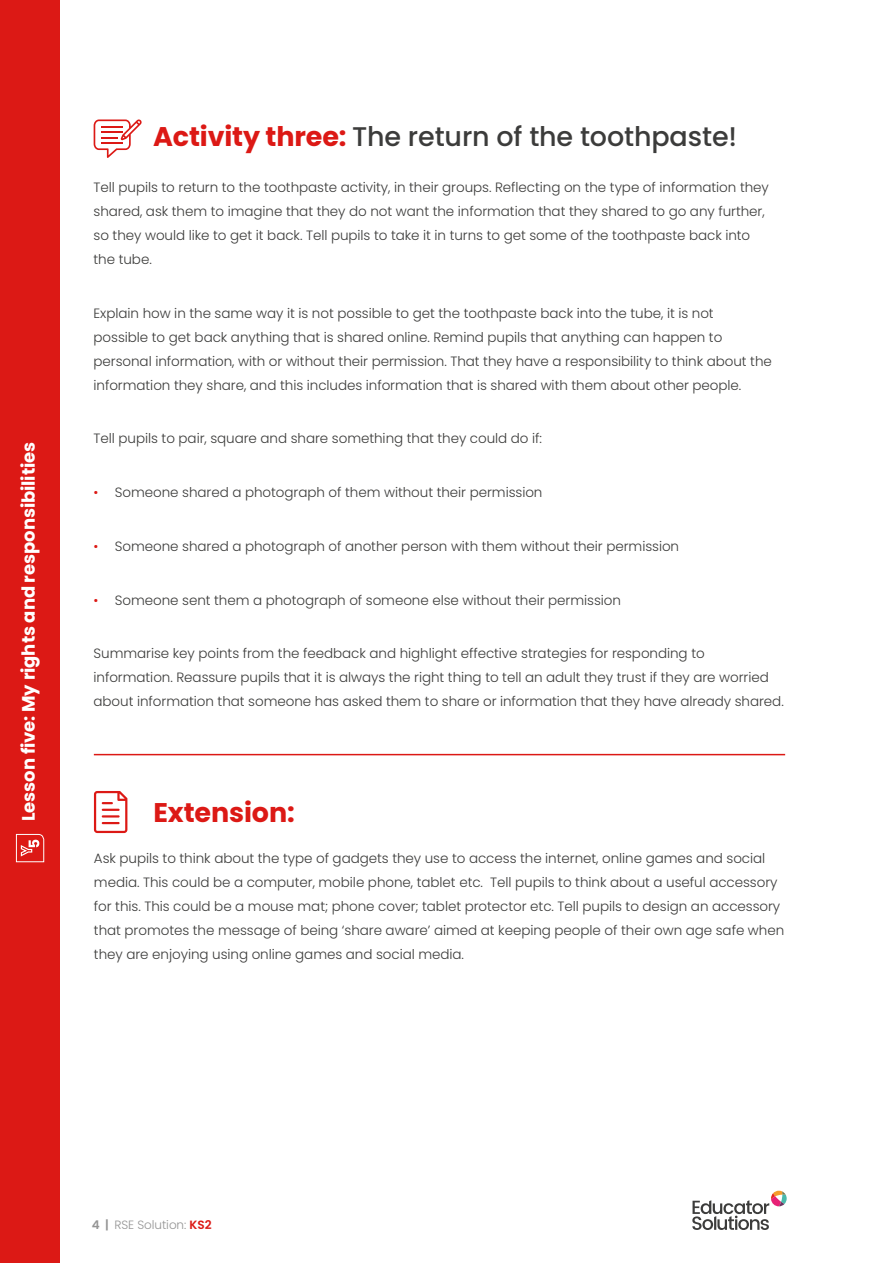
<style>
.page{position:relative;width:893px;height:1263px;background:#fff}
.page>*{position:absolute;margin:0;border:0;box-sizing:border-box;transform-origin:0 0}
.t1{font:500 27px "Poppins";letter-spacing:-.005em;color:#3c3c3b}
.t2{font:700 27px "Poppins";letter-spacing:-.005em;color:#dc1915}
.t3{font:700 18px "Poppins";letter-spacing:-.005em;color:#fff}
.t4{font:300 13.5px/24px "Poppins";letter-spacing:-.005em;color:#3c3c3b}
.t5{font:300 12px "Poppins";letter-spacing:-.005em;color:#949494}
.s1{font-weight:700;color:#dc1915}
.s2{color:#dc1915}
.s3{font-weight:600}
.s4{font-weight:600;color:#dc1915}
</style>
<div class="page">
<div style="left:0;top:0;width:60px;height:1263px;background:#dc1915"></div>
<svg style="left:692px;top:1191px;width:95px;height:39px"></svg>
<svg style="left:94px;top:119px;width:48px;height:39px"></svg>
<hr style="left:102px;top:142px;width:21px;height:2px;background:#dc1915">
<hr style="left:94px;top:754px;width:691px;height:1px;background:#dc1915">
<svg style="left:94px;top:791px;width:33px;height:42px"></svg>
<svg style="left:15px;top:833px;width:30px;height:30px"></svg>
<h2 class="t3" style="left:22px;top:821px;width:381px;rotate:-90deg">Lesson five: My rights and responsibilities</h2>
<h1 class="t1" style="left:153px;top:127px;width:586px"><span class="s1">Activity three:</span> The return of the toothpaste!</h1>
<p class="t4" style="left:94px;top:177px;width:677px">Tell pupils to return to the toothpaste activity, in their groups. Reflecting on the type of information they shared, ask them to imagine that they do not want the information that they shared to go any further, so they would like to get it back. Tell pupils to take it in turns to get some of the toothpaste back into the tube.</p>
<p class="t4" style="left:94px;top:302px;width:680px">Explain how in the same way it is not possible to get the toothpaste back into the tube, it is not possible to get back anything that is shared online. Remind pupils that anything can happen to personal information, with or without their permission. That they have a responsibility to think about the information they share, and this includes information that is shared with them about other people.</p>
<p class="t4" style="left:94px;top:428px;width:450px">Tell pupils to pair, square and share something that they could do if:</p>
<p class="t4" style="left:94px;top:482px;width:450px"><span class="s2">•</span> Someone shared a photograph of them without their permission</p>
<p class="t4" style="left:94px;top:536px;width:587px"><span class="s2">•</span> Someone shared a photograph of another person with them without their permission</p>
<p class="t4" style="left:94px;top:589px;width:529px"><span class="s2">•</span> Someone sent them a photograph of someone else without their permission</p>
<p class="t4" style="left:94px;top:643px;width:692px">Summarise key points from the feedback and highlight effective strategies for responding to information. Reassure pupils that it is always the right thing to tell an adult they trust if they are worried about information that someone has asked them to share or information that they have already shared.</p>
<h1 class="t2" style="left:153px;top:802px;width:143px">Extension:</h1>
<p class="t4" style="left:94px;top:847px;width:692px">Ask pupils to think about the type of gadgets they use to access the internet, online games and social media. This could be a computer, mobile phone, tablet etc. Tell pupils to think about a useful accessory for this. This could be a mouse mat; phone cover; tablet protector etc. Tell pupils to design an accessory that promotes the message of being ‘share aware’ aimed at keeping people of their own age safe when they are enjoying using online games and social media.</p>
<p class="t5" style="left:92px;top:1220px;width:121px"><span class="s3">4 |</span> RSE Solution: <span class="s4">KS2</span></p>
</div>
